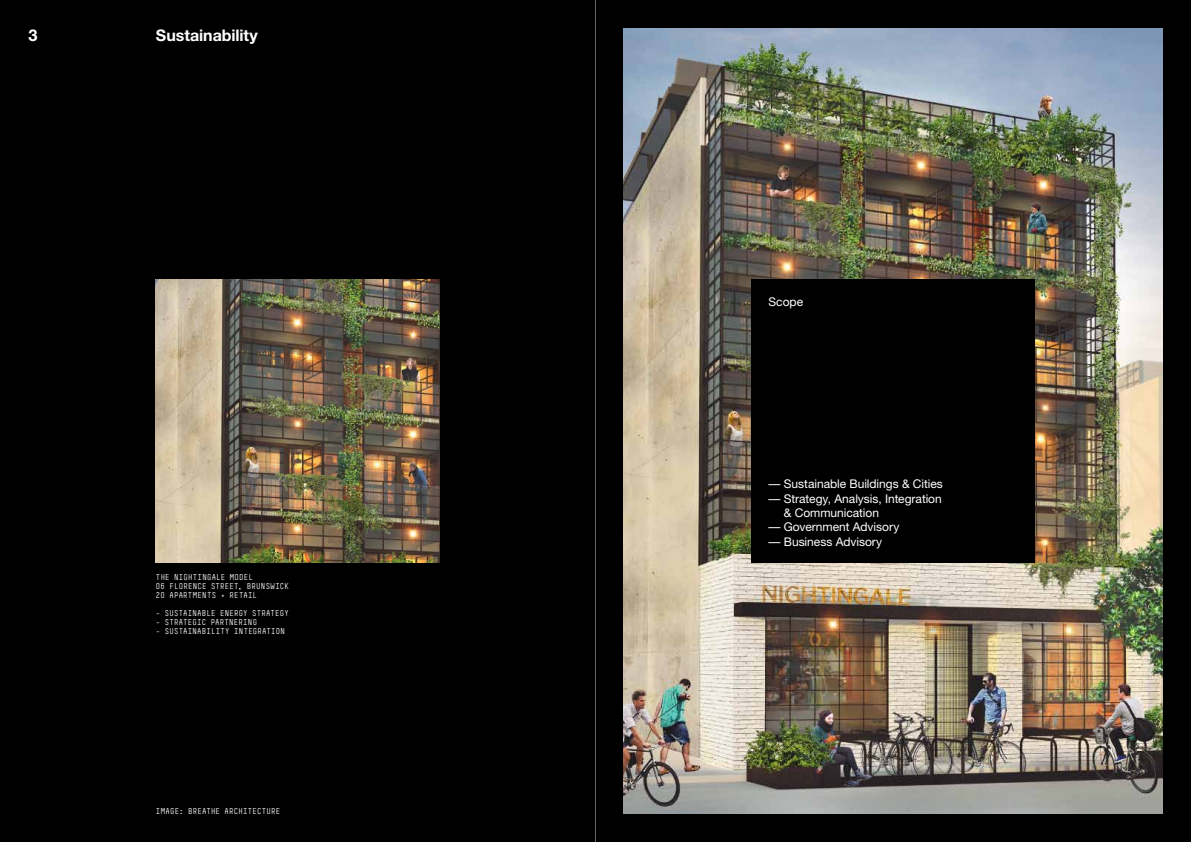
<style>
.page{position:relative;width:1191px;height:842px;background:#000}
.page>*{position:absolute;margin:0;border:0;box-sizing:border-box;transform-origin:0 0}
.t1{font:700 16.3px "Helvetica Neue";color:#fff}
.t2{font:700 16px "Helvetica Neue";color:#fff}
.t3{font:12px/14.4px "Helvetica Neue";letter-spacing:-.005em;color:#fff}
.t4{font:8px/9px "Simple";letter-spacing:.03em;color:#fff}
</style>
<div class="page">
<img style="left:624px;top:28px;width:538px;height:786px">
<img style="left:156px;top:279px;width:283px;height:284px">
<div style="left:751px;top:279px;width:284px;height:284px;background:#000"></div>
<hr style="left:595px;top:0;width:1px;height:842px;background:#636466">
<h1 class="t1" style="left:28px;top:25px;width:11px">3</h1>
<h2 class="t2" style="left:156px;top:25px;width:103px">Sustainability</h2>
<p class="t4" style="left:156px;top:573px;width:135px">THE NIGHTINGALE MODEL<br>06 FLORENCE STREET, BRUNSWICK<br>20 APARTMENTS + RETAIL</p>
<p class="t4" style="left:156px;top:608px;width:133px">- SUSTAINABLE ENERGY STRATEGY</p>
<p class="t4" style="left:156px;top:617px;width:103px">- STRATEGIC PARTNERING</p>
<p class="t4" style="left:156px;top:626px;width:130px">- SUSTAINABILITY INTEGRATION</p>
<p class="t4" style="left:156px;top:806px;width:43px">IMAGE: BREATHE</p>
<p class="t4" style="left:225px;top:806px;width:11px">ARCHITECTURE</p>
<h3 class="t3" style="left:768px;top:294px;width:36px">Scope</h3>
<h3 class="t3" style="left:768px;top:476px;width:176px">— Sustainable Buildings &amp; Cities</h3>
<h3 class="t3" style="left:784px;top:491px;width:159px;text-indent:-15px">— Strategy, Analysis, Integration &amp; Communication</h3>
<h3 class="t3" style="left:768px;top:520px;width:132px">— Government Advisory</h3>
<h3 class="t3" style="left:768px;top:534px;width:115px">— Business Advisory</h3>
</div>
